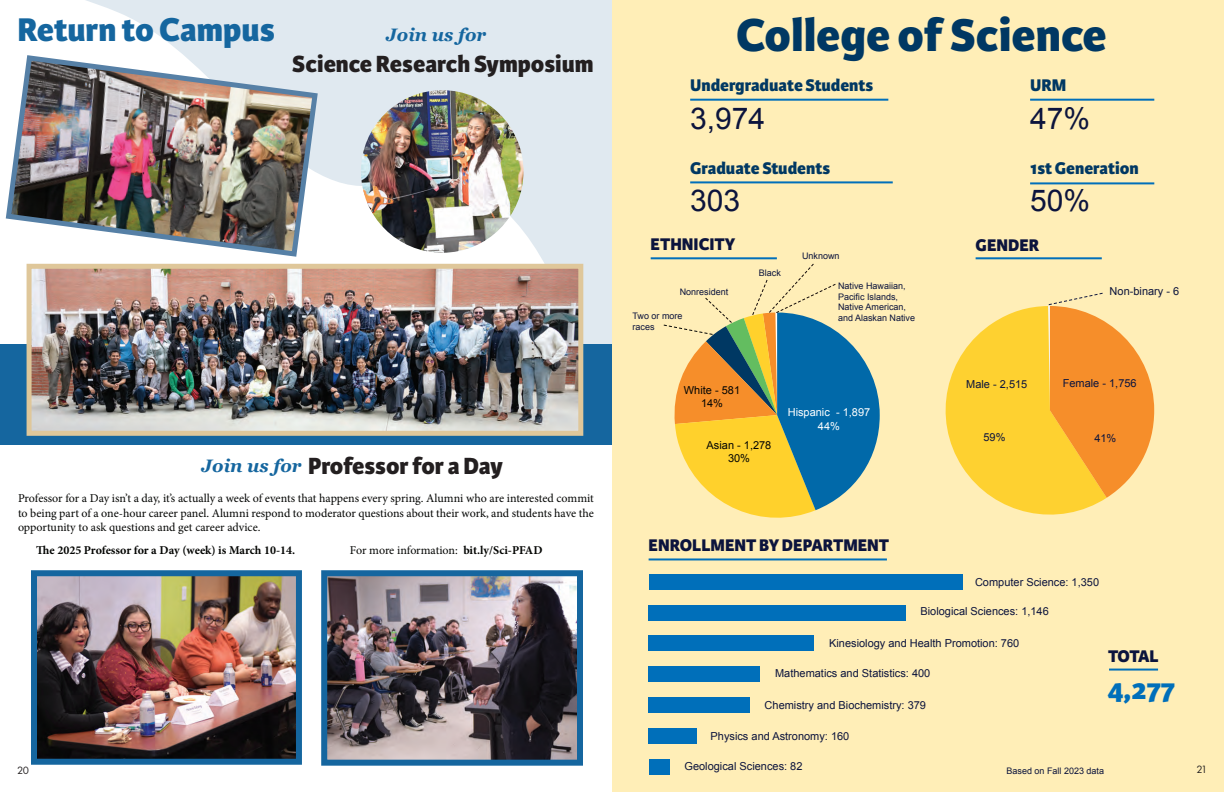
<style>
.page{position:relative;width:1224px;height:792px;background:#fff}
.page>*{position:absolute;margin:0;border:0;box-sizing:border-box;transform-origin:0 0}
.t1{font:800 49px "Karmina Sans";color:#003863}
.t2{font:800 35px "Karmina Sans";color:#15669f}
.t3{font:30px "Arial";color:#0c143d}
.t4{font:800 30px "Karmina Sans";color:#006fba}
.t5{font:800 25px "Karmina Sans";color:#231f20}
.t6{font:800 18px "Karmina Sans";color:#003863}
.t7{font:800 18px "Karmina Sans";color:#0c143d}
.t8{font:italic 700 18px "Georgia";color:#15669f}
.t9{font:12px/14.4px "Minion Pro";letter-spacing:-.005em;color:#040503;text-align:justify}
.t10{font:700 12px "Minion Pro";letter-spacing:-.005em;color:#040503}
.t11{font:11px "Arial";color:#0c143d}
.t12{font:11px/13.2px "Arial";color:#040503;text-align:center}
.t13{font:11px/13.2px "Arial";color:#fff;text-align:center}
.t14{font:11px "Futura PT";color:#231f20}
.t15{font:9px/10.8px "Arial";color:#0c143d}
.s1{font-weight:700}
</style>
<div class="page">
<svg style="left:26px;top:0;width:573px;height:344px;fill:#e0e9f0"></svg>
<div style="left:0;top:344px;width:612px;height:101px;background:#15669f"></div>
<img style="left:38px;top:577px;width:257px;height:181px">
<div style="left:31px;top:570px;width:271px;height:195px;border:6px solid #15669f"></div>
<img style="left:33px;top:270px;width:544px;height:160px">
<div style="left:27px;top:264px;width:556px;height:172px;border:5px solid #dfc79a"></div>
<img style="left:5px;top:52px;width:316px;height:208px">
<img style="left:361px;top:90px;width:163px;height:163px;border-radius:81px">
<img style="left:328px;top:577px;width:248px;height:182px">
<div style="left:321px;top:570px;width:262px;height:196px;border:6px solid #15669f"></div>
<div style="left:613px;top:0;width:611px;height:792px;background:#ffeeb7"></div>
<hr style="left:976px;top:257px;width:126px;height:2px;background:#006fba">
<hr style="left:651px;top:257px;width:126px;height:2px;background:#006fba">
<hr style="left:649px;top:558px;width:238px;height:2px;background:#006fba">
<hr style="left:690px;top:99px;width:198px;height:2px;background:#006fba">
<hr style="left:690px;top:181px;width:203px;height:2px;background:#006fba">
<hr style="left:1030px;top:99px;width:124px;height:2px;background:#006fba">
<hr style="left:1030px;top:182px;width:124px;height:2px;background:#006fba">
<div style="left:649px;top:575px;width:314px;height:15px;background:#006fba"></div>
<svg style="left:945px;top:306px;width:161px;height:209px;fill:#fed130"></svg>
<div style="left:649px;top:698px;width:101px;height:15px;background:#006fba"></div>
<div style="left:649px;top:729px;width:48px;height:15px;background:#006fba"></div>
<div style="left:649px;top:636px;width:165px;height:15px;background:#006fba"></div>
<div style="left:649px;top:666px;width:111px;height:16px;background:#006fba"></div>
<div style="left:649px;top:760px;width:21px;height:15px;background:#006fba"></div>
<div style="left:649px;top:605px;width:257px;height:15px;background:#006fba"></div>
<hr style="left:1109px;top:669px;width:49px;height:2px;background:#006fba">
<svg style="left:1048px;top:292px;width:106px;height:206px"></svg>
<svg style="left:663px;top:263px;width:217px;height:255px"></svg>
<h2 class="t2" style="left:17px;top:9px;width:259px">Return to Campus</h2>
<h3 class="t8" style="left:386px;top:22px;width:101px">Join us for</h3>
<h3 class="t5" style="left:292px;top:49px;width:303px">Science Research Symposium</h3>
<h3 class="t5" style="left:308px;top:451px;width:196px">Professor for a Day</h3>
<h3 class="t8" style="left:202px;top:452px;width:101px">Join us for</h3>
<p class="t9" style="left:18px;top:491px;width:577px">Professor for a Day isn’t a day, it’s actually a week of events that happens every spring. Alumni who are interested commit to being part of a one-hour career panel. Alumni respond to moderator questions about their work, and students have the opportunity to ask questions and get career advice.</p>
<p class="t10" style="left:36px;top:542px;width:261px">The 2025 Professor for a Day (week) is March 10-14.</p>
<p class="t9" style="left:350px;top:543px;width:194px">For more information: <span class="s1">bit.ly/Sci-PFAD</span></p>
<h1 class="t1" style="left:736px;top:7px;width:372px">College of Science</h1>
<h3 class="t6" style="left:690px;top:75px;width:185px">Undergraduate Students</h3>
<h3 class="t6" style="left:1030px;top:75px;width:38px">URM</h3>
<h3 class="t3" style="left:690px;top:99px;width:77px">3,974</h3>
<h3 class="t3" style="left:1030px;top:99px;width:62px">47%</h3>
<h3 class="t6" style="left:690px;top:158px;width:142px">Graduate Students</h3>
<h3 class="t6" style="left:1030px;top:158px;width:110px">1st Generation</h3>
<h3 class="t3" style="left:690px;top:181px;width:52px">303</h3>
<h3 class="t3" style="left:1030px;top:181px;width:62px">50%</h3>
<h3 class="t7" style="left:651px;top:233px;width:86px">ETHNICITY</h3>
<h3 class="t7" style="left:976px;top:235px;width:65px">GENDER</h3>
<p class="t15" style="left:802px;top:250px;width:39px">Unknown</p>
<p class="t15" style="left:838px;top:280px;width:79px">Native Hawaiian,<br>Pacific Islands,<br>Native American, and Alaskan Native</p>
<p class="t15" style="left:759px;top:268px;width:24px">Black</p>
<p class="t15" style="left:680px;top:286px;width:50px">Nonresident</p>
<p class="t15" style="left:633px;top:311px;width:52px">Two or more races</p>
<p class="t11" style="left:1110px;top:284px;width:71px">Non-binary - 6</p>
<p class="t12" style="left:684px;top:384px;width:58px">White - 581<br>14%</p>
<p class="t12" style="left:707px;top:438px;width:66px">Asian - 1,278<br>30%</p>
<p class="t13" style="left:788px;top:406px;width:84px">Hispanic - 1,897<br>44%</p>
<h3 class="t7" style="left:649px;top:534px;width:242px">ENROLLMENT BY DEPARTMENT</h3>
<p class="t11" style="left:966px;top:377px;width:63px">Male - 2,515</p>
<p class="t11" style="left:1063px;top:376px;width:75px">Female - 1,756</p>
<p class="t11" style="left:984px;top:430px;width:24px">59%</p>
<p class="t11" style="left:1094px;top:431px;width:24px">41%</p>
<p class="t11" style="left:975px;top:575px;width:126px">Computer Science: 1,350</p>
<p class="t11" style="left:920px;top:604px;width:130px">Biological Sciences: 1,146</p>
<p class="t11" style="left:829px;top:636px;width:192px">Kinesiology and Health Promotion: 760</p>
<h3 class="t7" style="left:1108px;top:645px;width:52px">TOTAL</h3>
<p class="t11" style="left:775px;top:666px;width:157px">Mathematics and Statistics: 400</p>
<p class="t11" style="left:765px;top:698px;width:163px">Chemistry and Biochemistry: 379</p>
<p class="t11" style="left:711px;top:729px;width:140px">Physics and Astronomy: 160</p>
<p class="t11" style="left:685px;top:759px;width:119px">Geological Sciences: 82</p>
<h3 class="t4" style="left:1107px;top:671px;width:69px">4,277</h3>
<p class="t14" style="left:17px;top:764px;width:14px">20</p>
<p class="t14" style="left:1197px;top:762px;width:12px">21</p>
<p class="t15" style="left:1007px;top:765px;width:99px">Based on Fall 2023 data</p>
</div>
